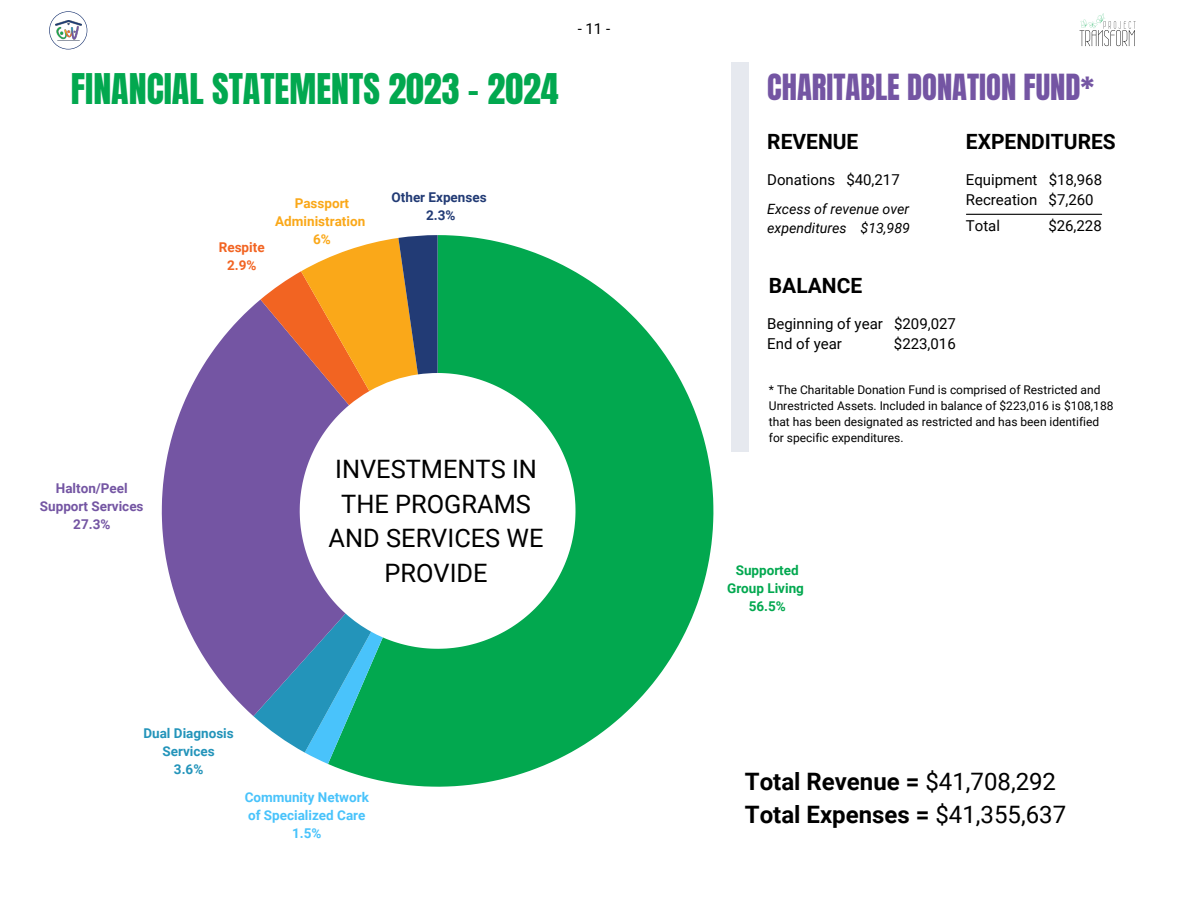
<style>
.page{position:relative;width:1188px;height:918px;background:#fff}
.page>*{position:absolute;margin:0;border:0;box-sizing:border-box;transform-origin:0 0}
.t1{font:36px "Anton";color:#02a84f}
.t2{font:30.6px "Anton";color:#7455a3}
.t3{font:25.35px/34.5px "Roboto";color:#000;text-align:center}
.t4{font:700 24px/32.7px "Roboto";color:#000}
.t5{font:700 21px "Roboto";color:#000}
.t6{font:15px/20.2px "Roboto";color:#000}
.t7{font:italic 14.1px/19px "Roboto";color:#000}
.t8{font:700 13.5px/18px "Roboto";color:#49c3fb}
.t9{font:700 13.5px/18px "Roboto";color:#7455a3;text-align:center}
.t10{font:700 13.5px/18px "Roboto";color:#02a84f;text-align:center}
.t11{font:700 13.5px/18px "Roboto";color:#2394ba;text-align:center}
.t12{font:700 13.5px/18px "Roboto";color:#faa819;text-align:center}
.t13{font:700 13.5px "Roboto";color:#223b75}
.t14{font:700 13.5px "Roboto";color:#f26422}
.t15{font:12px/16px "Roboto";color:#000}
.s1{font-weight:400}
</style>
<div class="page">
<svg style="left:328px;top:235px;width:385px;height:552px;fill:#02a84f"></svg>
<svg style="left:253px;top:614px;width:130px;height:150px"></svg>
<svg style="left:162px;top:300px;width:187px;height:416px;fill:#7455a3"></svg>
<svg style="left:260px;top:235px;width:178px;height:170px"></svg>
<div style="left:199px;top:231px;width:85px;height:50px;background:#fff"></div>
<div style="left:236px;top:782px;width:142px;height:69px;background:#fff"></div>
<hr style="left:966px;top:214px;width:136px;height:1px;background:#000">
<div style="left:732px;top:63px;width:17px;height:389px;background:#e6e9ef"></div>
<div style="left:49px;top:11px;width:38px;height:39px;border:1px solid #223b75;border-radius:50%"></div>
<img style="left:55px;top:20px;width:26px;height:21px">
<svg style="left:1080px;top:13px;width:56px;height:33px"></svg>
<h2 class="t1" style="left:71px;top:63px;width:489px">FINANCIAL STATEMENTS 2023 - 2024</h2>
<p class="t6" style="left:578px;top:18px;width:34px">-11-</p>
<h6 class="t14" style="left:219px;top:239px;width:47px">Respite</h6>
<h6 class="t14" style="left:227px;top:257px;width:31px">2.9%</h6>
<p class="t12" style="left:275px;top:194px;width:92px">Passport<br>Administration</p>
<p class="t12" style="left:313px;top:230px;width:19px">6%</p>
<h5 class="t13" style="left:392px;top:189px;width:97px">Other Expenses</h5>
<h5 class="t13" style="left:426px;top:207px;width:31px">2.3%</h5>
<h6 class="t9" style="left:40px;top:479px;width:105px">Halton/Peel<br>Support Services</h6>
<h6 class="t9" style="left:73px;top:515px;width:39px">27.3%</h6>
<p class="t3" style="left:329px;top:452px;width:216px">INVESTMENTS IN<br>THE PROGRAMS<br>AND SERVICES WE<br>PROVIDE</p>
<h5 class="t11" style="left:143px;top:725px;width:92px">Dual Diagnosis<br>Services</h5>
<h6 class="t11" style="left:174px;top:761px;width:31px">3.6%</h6>
<p class="t8" style="left:245px;top:789px;width:126px">Community Network of Specialized Care</p>
<p class="t8" style="left:292px;top:825px;width:31px">1.5%</p>
<p class="t2" style="left:767px;top:65px;width:329px">CHARITABLE DONATION FUND*</p>
<p class="t5" style="left:767px;top:130px;width:93px">REVENUE</p>
<p class="t5" style="left:966px;top:130px;width:151px">EXPENDITURES</p>
<h3 class="t6" style="left:767px;top:169px;width:134px">Donations $40,217</h3>
<p class="t7" style="left:767px;top:200px;width:144px">Excess of revenue over expenditures $13,989</p>
<p class="t6" style="left:966px;top:169px;width:138px">Equipment $18,968<br>Recreation</p>
<p class="t6" style="left:1049px;top:190px;width:47px">$7,260</p>
<p class="t6" style="left:966px;top:215px;width:36px">Total</p>
<p class="t6" style="left:1048px;top:215px;width:55px">$26,228</p>
<p class="t5" style="left:769px;top:274px;width:95px">BALANCE</p>
<p class="t6" style="left:767px;top:314px;width:190px">Beginning of year $209,027<br>End of year</p>
<p class="t6" style="left:894px;top:334px;width:63px">$223,016</p>
<p class="t15" style="left:769px;top:382px;width:346px">* The Charitable Donation Fund is comprised of Restricted and Unrestricted Assets. Included in balance of $223,016 is $108,188 that has been designated as restricted and has been identified for specific expenditures.</p>
<h6 class="t10" style="left:727px;top:562px;width:78px">Supported<br>Group Living</h6>
<h1 class="t10" style="left:749px;top:598px;width:39px">56.5%</h1>
<h4 class="t4" style="left:745px;top:765px;width:323px">Total Revenue = <span class="s1">$41,708,292<br></span>Total Expenses = <span class="s1">$41,355,637</span></h4>
</div>
